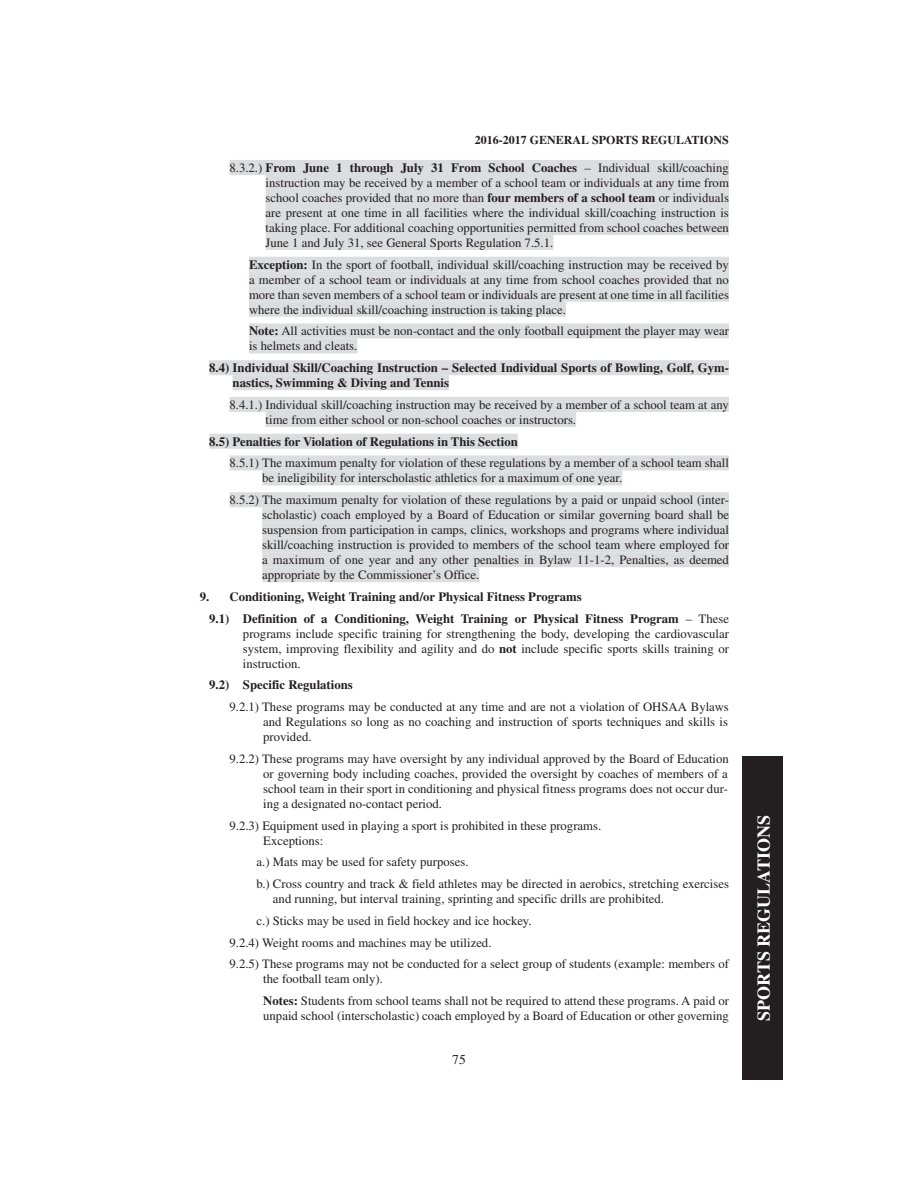
<style>
.page{position:relative;width:918px;height:1188px;background:#fff}
.page>*{position:absolute;margin:0;border:0;box-sizing:border-box;transform-origin:0 0}
.t1{font:700 18px "Times";color:#fff}
.t2{font:13.5px "Times";color:#231f20}
.t3{font:12.75px/15px "Times";color:#231f20;text-align:justify}
.t4{font:700 12.75px/15px "Times";color:#231f20}
.t5{font:700 12px "Times";color:#231f20}
.s1{font-weight:700}
.s2{font-weight:400}
</style>
<div class="page">
<div style="left:743px;top:756px;width:40px;height:324px;background:#231f20"></div>
<div style="left:230px;top:160px;width:499px;height:15px;background:#dcddde"></div>
<div style="left:266px;top:175px;width:463px;height:15px;background:#dcddde"></div>
<div style="left:266px;top:190px;width:463px;height:15px;background:#dcddde"></div>
<div style="left:266px;top:205px;width:463px;height:15px;background:#dcddde"></div>
<div style="left:266px;top:220px;width:463px;height:15px;background:#dcddde"></div>
<div style="left:266px;top:235px;width:287px;height:15px;background:#dcddde"></div>
<div style="left:249px;top:257px;width:480px;height:15px;background:#dcddde"></div>
<div style="left:249px;top:272px;width:480px;height:15px;background:#dcddde"></div>
<div style="left:249px;top:287px;width:480px;height:15px;background:#dcddde"></div>
<div style="left:249px;top:302px;width:317px;height:15px;background:#dcddde"></div>
<div style="left:249px;top:323px;width:480px;height:15px;background:#dcddde"></div>
<div style="left:249px;top:338px;width:108px;height:15px;background:#dcddde"></div>
<div style="left:209px;top:360px;width:520px;height:15px;background:#dcddde"></div>
<div style="left:233px;top:375px;width:216px;height:15px;background:#dcddde"></div>
<div style="left:230px;top:397px;width:499px;height:15px;background:#dcddde"></div>
<div style="left:266px;top:412px;width:310px;height:15px;background:#dcddde"></div>
<div style="left:209px;top:434px;width:309px;height:15px;background:#dcddde"></div>
<div style="left:230px;top:455px;width:499px;height:15px;background:#dcddde"></div>
<div style="left:262px;top:470px;width:360px;height:15px;background:#dcddde"></div>
<div style="left:230px;top:492px;width:499px;height:15px;background:#dcddde"></div>
<div style="left:262px;top:507px;width:467px;height:15px;background:#dcddde"></div>
<div style="left:262px;top:522px;width:467px;height:15px;background:#dcddde"></div>
<div style="left:262px;top:537px;width:467px;height:15px;background:#dcddde"></div>
<div style="left:262px;top:552px;width:467px;height:15px;background:#dcddde"></div>
<div style="left:262px;top:567px;width:217px;height:15px;background:#dcddde"></div>
<p class="t5" style="left:475px;top:136px;width:256px">2016-2017 GENERAL SPORTS REGULATIONS</p>
<p class="t3" style="left:266px;top:161px;width:465px;text-indent:-36px">8.3.2.) <span class="s1">From June 1 through July 31 From School Coaches</span> – Individual skill/coaching instruction may be received by a member of a school team or individuals at any time from school coaches provided that no more than <span class="s1">four members of a school team</span> or individuals are present at one time in all facilities where the individual skill/coaching instruction is taking place. For additional coaching opportunities permitted from school coaches between June 1 and July 31, see General Sports Regulation 7.5.1.</p>
<p class="t3" style="left:249px;top:258px;width:482px"><span class="s1">Exception:</span> In the sport of football, individual skill/coaching instruction may be received by a member of a school team or individuals at any time from school coaches provided that no more than seven members of a school team or individuals are present at one time in all facilities where the individual skill/coaching instruction is taking place.</p>
<p class="t3" style="left:249px;top:325px;width:482px"><span class="s1">Note:</span> All activities must be non-contact and the only football equipment the player may wear is helmets and cleats.</p>
<p class="t4" style="left:233px;top:362px;width:498px;text-indent:-23px">8.4) Individual Skill/Coaching Instruction – Selected Individual Sports of Bowling, Golf, Gym&shy;nastics, Swimming &amp; Diving and Tennis</p>
<p class="t3" style="left:266px;top:398px;width:465px;text-indent:-36px">8.4.1.) Individual skill/coaching instruction may be received by a member of a school team at any time from either school or non-school coaches or instructors.</p>
<p class="t4" style="left:209px;top:435px;width:310px">8.5) Penalties for Violation of Regulations in This Section</p>
<p class="t3" style="left:262px;top:457px;width:468px;text-indent:-33px">8.5.1) The maximum penalty for violation of these regulations by a member of a school team shall be ineligibility for interscholastic athletics for a maximum of one year.</p>
<p class="t3" style="left:262px;top:494px;width:468px;text-indent:-33px">8.5.2) The maximum penalty for violation of these regulations by a paid or unpaid school (inter&shy;scholastic) coach employed by a Board of Education or similar governing board shall be suspension from participation in camps, clinics, workshops and programs where individual skill/coaching instruction is provided to members of the school team where employed for a maximum of one year and any other penalties in Bylaw 11-1-2, Penalties, as deemed appropriate by the Commissioner’s Office.</p>
<p class="t4" style="left:209px;top:587px;width:521px;line-height:21.8px;text-indent:-10px">9. Conditioning, Weight Training and/or Physical Fitness Programs<br>9.1) Definition of a Conditioning, Weight Training or Physical Fitness Program <span class="s2">– These</span></p>
<p class="t3" style="left:243px;top:627px;width:487px">programs include specific training for strengthening the body, developing the cardiovascular system, improving flexibility and agility and do <span class="s1">not</span> include specific sports skills training or instruction.</p>
<p class="t4" style="left:209px;top:679px;width:145px">9.2) Specific Regulations</p>
<p class="t3" style="left:263px;top:701px;width:467px;text-indent:-34px">9.2.1) These programs may be conducted at any time and are not a violation of OHSAA Bylaws and Regulations so long as no coaching and instruction of sports techniques and skills is provided.</p>
<p class="t3" style="left:263px;top:752px;width:467px;text-indent:-34px">9.2.2) These programs may have oversight by any individual approved by the Board of Education or governing body including coaches, provided the oversight by coaches of members of a school team in their sport in conditioning and physical fitness programs does not occur dur&shy;ing a designated no-contact period.</p>
<p class="t3" style="left:263px;top:819px;width:340px;text-indent:-34px">9.2.3) Equipment used in playing a sport is prohibited in these programs.<br>Exceptions:</p>
<p class="t3" style="left:256px;top:852px;width:474px;line-height:21.8px">a.) Mats may be used for safety purposes.<br>b.) Cross country and track &amp; field athletes may be directed in aerobics, stretching exercises</p>
<p class="t3" style="left:273px;top:893px;width:393px">and running, but interval training, sprinting and specific drills are prohibited.</p>
<p class="t3" style="left:256px;top:914px;width:277px">c.) Sticks may be used in field hockey and ice hockey.</p>
<p class="t3" style="left:229px;top:936px;width:264px">9.2.4) Weight rooms and machines may be utilized.</p>
<p class="t3" style="left:229px;top:958px;width:501px">9.2.5) These programs may not be conducted for a select group of students (example: members of</p>
<p class="t3" style="left:263px;top:969px;width:467px;line-height:21.8px">the football team only).<br><span class="s1">Notes:</span> Students from school teams shall not be required to attend these programs. A paid or</p>
<p class="t3" style="left:263px;top:1010px;width:467px">unpaid school (interscholastic) coach employed by a Board of Education or other governing</p>
<p class="t2" style="left:452px;top:1054px;width:15px">75</p>
<h1 class="t1" style="left:757px;top:1021px;width:207px;rotate:-90deg">SPORTS REGULATIONS</h1>
</div>
